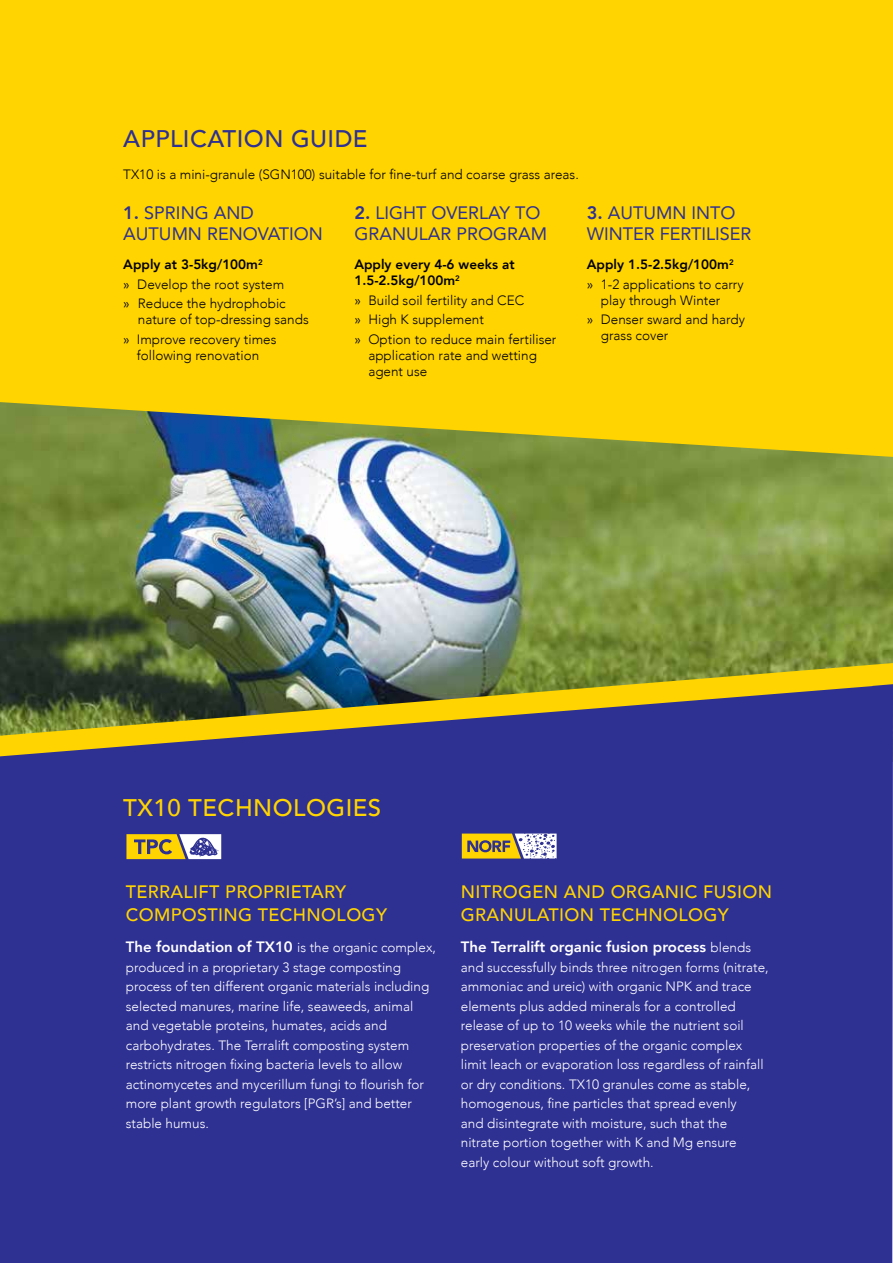
<style>
.page{position:relative;width:893px;height:1263px;background:#fff}
.page>*{position:absolute;margin:0;border:0;box-sizing:border-box;transform-origin:0 0}
.t1{font:500 24px "Avenir";letter-spacing:.02em;color:#2e3092}
.t2{font:500 24px "Avenir";letter-spacing:.02em;color:#ffd400}
.t3{font:18px/21.6px "Avenir";color:#2e3092}
.t4{font:500 18px "Avenir";letter-spacing:.02em;color:#ffd400}
.t5{font:800 15px "Avenir";color:#fff}
.t6{font:300 13.5px/19.5px "Avenir";color:#fff}
.t7{font:300 13.5px/19.5px "Avenir";color:#000}
.t8{font:800 13.5px/16.2px "Avenir";color:#000}
.s1{font-weight:800}
.s2{font-weight:400}
.s3{font-weight:800;font-size:15px}
.s4{font-weight:300;font-size:13.5px}
</style>
<div class="page">
<div style="left:0;top:0;width:893px;height:468px;background:#ffd400"></div>
<img style="left:0;top:402px;width:893px;height:261px">
<div style="left:0;top:756px;width:893px;height:507px;background:#2e3092"></div>
<svg style="left:0;top:663px;width:893px;height:93px;background:#696750"></svg>
<svg style="left:462px;top:827px;width:95px;height:33px"></svg>
<svg style="left:126px;top:834px;width:95px;height:25px"></svg>
<h1 class="t1" style="left:123px;top:118px;width:246px">APPLICATION GUIDE</h1>
<p class="t7" style="left:123px;top:165px;width:457px">TX10 is a mini-granule (SGN100) suitable for fine-turf and coarse grass areas.</p>
<h2 class="t3" style="left:123px;top:201px;width:201px"><span class="s1">1.</span> SPRING AND<br>AUTUMN RENOVATION</h2>
<h2 class="t3" style="left:354px;top:201px;width:194px"><span class="s1">2.</span> LIGHT OVERLAY TO<br>GRANULAR PROGRAM</h2>
<h2 class="t3" style="left:587px;top:201px;width:166px"><span class="s1">3.</span> AUTUMN INTO<br>WINTER FERTILISER</h2>
<p class="t7" style="left:123px;top:255px;width:164px"><span class="s1">Apply at 3-5kg/100m</span><sup>2<br></sup><span class="s2">»</span> Develop the root system <span class="s2">»</span> Reduce the hydrophobic</p>
<p class="t7" style="left:123px;top:310px;width:187px;text-indent:15px">nature of top-dressing sands <span class="s2">»</span> Improve recovery times</p>
<p class="t7" style="left:137px;top:345px;width:124px">following renovation</p>
<p class="t7" style="left:587px;top:255px;width:158px"><span class="s1">Apply 1.5-2.5kg/100m</span><sup>2<br></sup><span class="s2">»</span> 1-2 applications to carry</p>
<p class="t7" style="left:587px;top:290px;width:160px;text-indent:14px">play through Winter<br><span class="s2">»</span> Denser sward and hardy</p>
<p class="t7" style="left:601px;top:326px;width:69px">grass cover</p>
<p class="t8" style="left:354px;top:256px;width:162px">Apply every 4-6 weeks at<br>1.5-2.5kg/100m<sup>2</sup></p>
<p class="t7" style="left:354px;top:290px;width:204px"><span class="s2">»</span> Build soil fertility and CEC<br><span class="s2">»</span> High K supplement<br><span class="s2">»</span> Option to reduce main fertiliser</p>
<p class="t7" style="left:368px;top:347px;width:170px;line-height:16.2px">application rate and wetting agent use</p>
<h1 class="t2" style="left:123px;top:786px;width:257px">TX10 TECH NOLOGIES</h1>
<h2 class="t4" style="left:126px;top:876px;width:170px">TERRALI FT PROPRIETA</h2>
<h2 class="t4" style="left:324px;top:876px;width:24px">RY</h2>
<h2 class="t4" style="left:126px;top:899px;width:94px">CO MPOSTING</h2>
<h2 class="t4" style="left:258px;top:899px;width:13px">TEC</h2>
<h2 class="t4" style="left:293px;top:899px;width:28px">HNOLOG</h2>
<h2 class="t4" style="left:376px;top:899px;width:13px">Y</h2>
<p class="t6" style="left:126px;top:938px;width:312px"><span class="s3">The foundation of TX10</span> is the organic complex, produced in a proprietary 3 stage composting process of ten different organic materials including selected manures, marine life, seaweeds, animal and vegetable proteins, humates, acids and carbohydrates. The Terralift composting system restricts nitrogen fixing bacteria levels to allow actinomycetes and mycerillum fungi to flourish for more plant growth regulators [PGR’s] and better stable humus.</p>
<h2 class="t4" style="left:461px;top:876px;width:57px">NITROGEN</h2>
<h2 class="t4" style="left:564px;top:876px;width:15px">AND</h2>
<h2 class="t4" style="left:611px;top:876px;width:40px">ORGANIC</h2>
<h2 class="t4" style="left:703px;top:876px;width:46px">FUSION</h2>
<h2 class="t4" style="left:461px;top:899px;width:39px">GRANULATION</h2>
<h2 class="t4" style="left:600px;top:899px;width:13px">TEC</h2>
<h2 class="t4" style="left:635px;top:899px;width:28px">HNOLOG</h2>
<h2 class="t4" style="left:718px;top:899px;width:13px">Y</h2>
<p class="t5" style="left:461px;top:935px;width:292px">The Terralift organic fusion process <span class="s4">blends</span></p>
<p class="t6" style="left:461px;top:957px;width:309px">and successfully binds three nitrogen forms (nitrate, ammoniac and ureic) with organic NPK and trace elements plus added minerals for a controlled release of up to 10 weeks while the nutrient soil preservation properties of the organic complex limit leach or evaporation loss regardless of rainfall or dry conditions. TX10 granules come as stable, homogenous, fine particles that spread evenly<br>and disintegrate with moisture, such that the nitrate portion together with K and Mg ensure<br>early colour without soft growth.</p>
</div>
